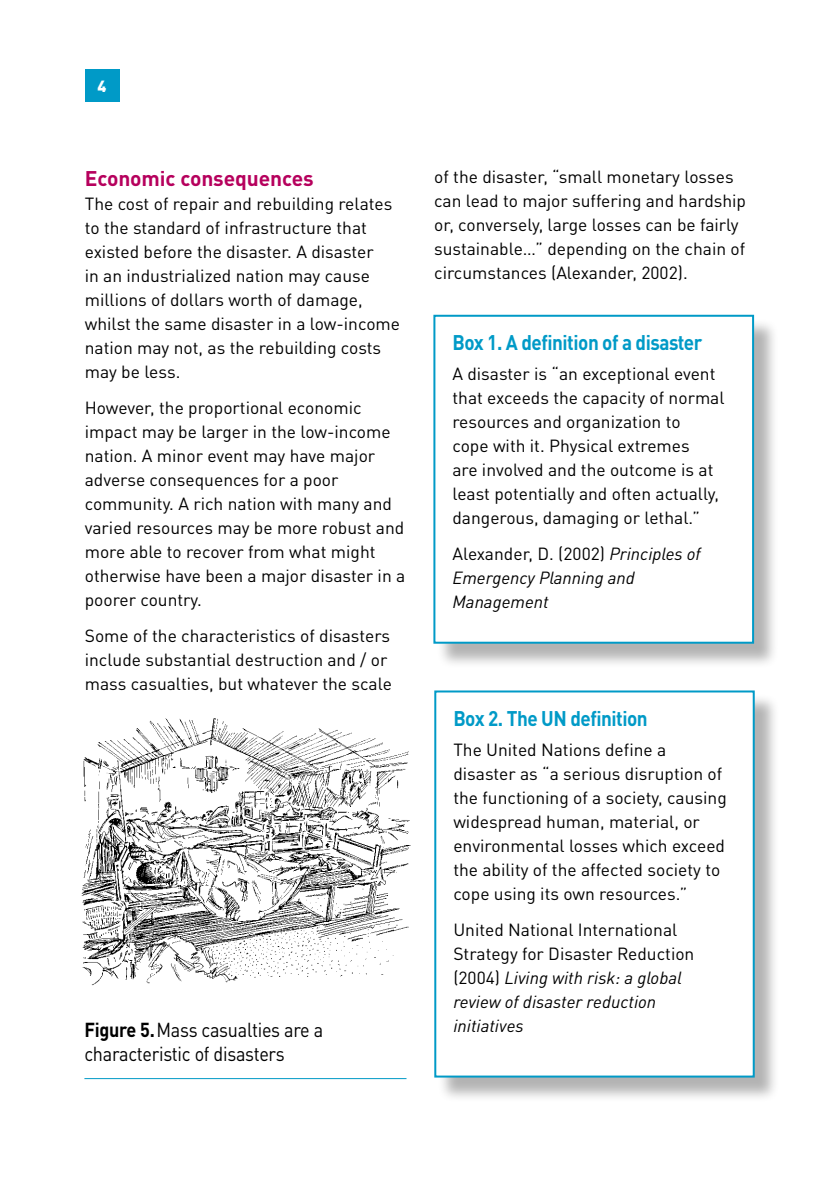
<style>
.page{position:relative;width:840px;height:1191px;background:#fff}
.page>*{position:absolute;margin:0;border:0;box-sizing:border-box;transform-origin:0 0}
.t1{font:700 21px "DINOT";letter-spacing:-.025em;color:#009ac7;scale:.9 1}
.t2{font:700 21px "DINOT";letter-spacing:-.005em;color:#b6005d}
.t3{font:20px "DINOT";letter-spacing:-.015em;color:#000;scale:.9 1}
.t4{font:17.4px/24px "DINOT";color:#000}
.t5{font:italic 17.4px/24px "DINOT";color:#000}
.t6{font:900 16px "DINOT";color:#fff}
.s1{font-style:normal}
.s2{font-style:italic}
.s3{font-weight:700}
</style>
<div class="page">
<div style="left:85px;top:69px;width:34px;height:33px;background:#009ac7"></div>
<div style="left:436px;top:318px;width:342px;height:351px;background:#000;opacity:.3"></div>
<div style="left:434px;top:316px;width:318px;height:326px;background:#fff"></div>
<div style="left:433px;top:315px;width:320px;height:328px;border:2px solid #009ac7"></div>
<div style="left:437px;top:694px;width:342px;height:408px;background:#000;opacity:.3"></div>
<div style="left:435px;top:691px;width:318px;height:385px;background:#fff"></div>
<div style="left:434px;top:690px;width:320px;height:387px;border:2px solid #009ac7"></div>
<img style="left:81px;top:718px;width:330px;height:268px">
<hr style="left:84px;top:1078px;width:322px;height:1px;background:#009ac7">
<p class="t6" style="left:97px;top:76px;width:10px">4</p>
<p class="t2" style="left:85px;top:165px;width:230px">Economic consequences</p>
<p class="t4" style="left:85px;top:192px;width:317px">The cost of repair and rebuilding relates to the standard of infrastructure that existed before the disaster. A disaster<br>in an industrialized nation may cause millions of dollars worth of damage, whilst the same disaster in a low-income nation may not, as the rebuilding costs may be less.</p>
<p class="t4" style="left:85px;top:396px;width:322px">However, the proportional economic impact may be larger in the low-income nation. A minor event may have major adverse consequences for a poor community. A rich nation with many and varied resources may be more robust and more able to recover from what might otherwise have been a major disaster in a poorer country.</p>
<p class="t4" style="left:85px;top:623px;width:308px">Some of the characteristics of disasters include substantial destruction and / or mass casualties, but whatever the scale</p>
<p class="t4" style="left:434px;top:165px;width:313px">of the disaster, “small monetary losses can lead to major suffering and hardship or, conversely, large losses can be fairly sustainable…” depending on the chain of circumstances (Alexander, 2002).</p>
<p class="t1" style="left:452px;top:328px;width:279px">Box 1. A definition of a disaster</p>
<p class="t4" style="left:452px;top:361px;width:273px">A disaster is “an exceptional event that exceeds the capacity of normal resources and organization to<br>cope with it. Physical extremes<br>are involved and the outcome is at least potentially and often actually, dangerous, damaging or lethal.”</p>
<p class="t5" style="left:452px;top:541px;width:250px"><span class="s1">Alexander, D. (2002)</span> Principles of<br>Emergency Planning and<br>Management</p>
<p class="t1" style="left:453px;top:704px;width:217px">Box 2. The UN definition</p>
<p class="t4" style="left:453px;top:737px;width:275px">The United Nations define a disaster as “a serious disruption of the functioning of a society, causing widespread human, material, or environmental losses which exceed the ability of the affected society to cope using its own resources.”</p>
<p class="t4" style="left:453px;top:917px;width:242px">United National International<br>Strategy for Disaster Reduction (2004) <span class="s2">Living with risk: a global review of disaster reduction</span></p>
<p class="t3" style="left:84px;top:1017px;width:266px"><span class="s3">Figure 5.</span>Mass casualties are a</p>
<p class="t5" style="left:453px;top:1013px;width:72px">initiatives</p>
<p class="t3" style="left:84px;top:1041px;width:224px">characteristic of disasters</p>
</div>
